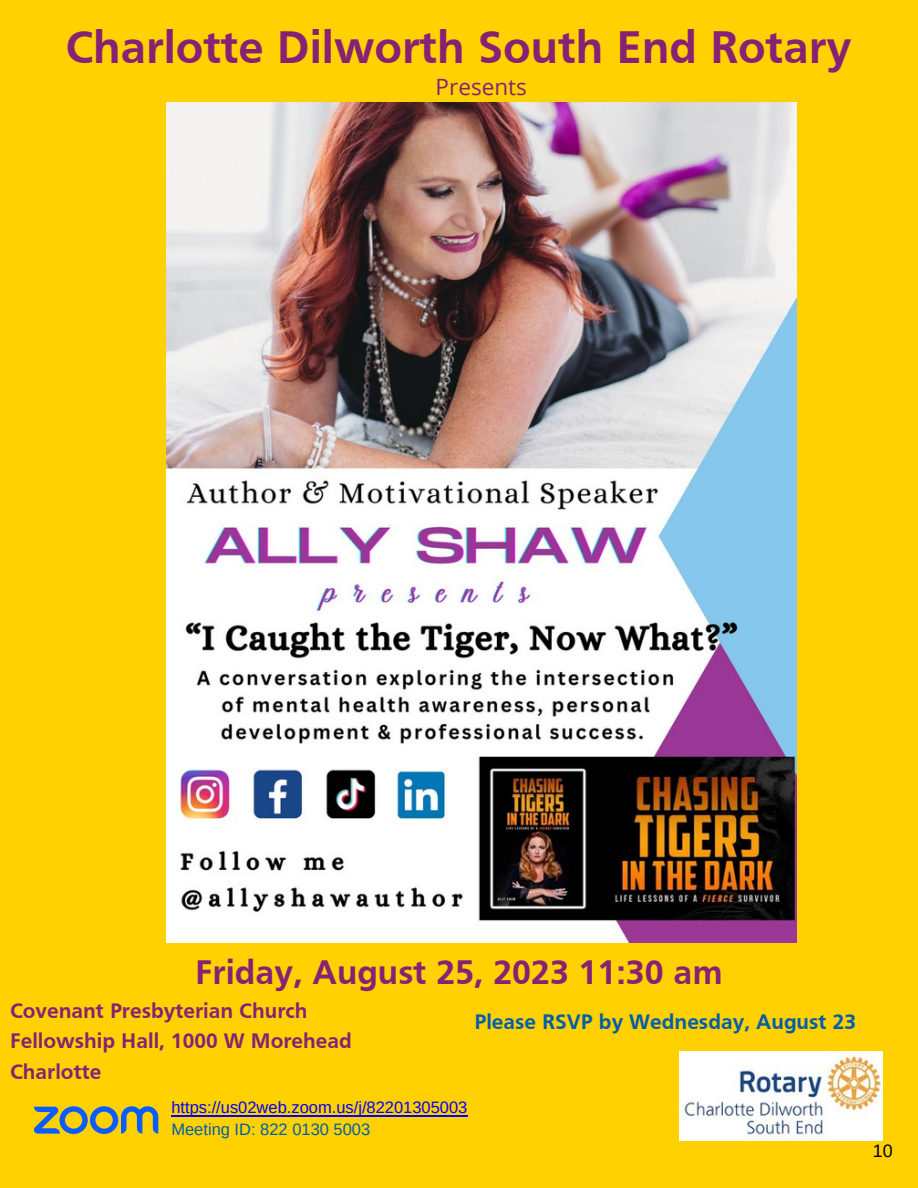
<style>
.page{position:relative;width:918px;height:1188px;background:#ffd100}
.page>*{position:absolute;margin:0;border:0;box-sizing:border-box;transform-origin:0 0}
.t1{font:700 47.25px "Frutiger";color:#872175}
.t2{font:700 35.25px "Frutiger";color:#872175}
.t3{font:22.5px "Open Sans";color:#872175}
.t4{font:700 21.75px/30.3px "Frutiger";color:#872175}
.t5{font:700 21.75px "Frutiger";color:#005daa}
.t6{font:18px "Arimo";color:#000}
.t7{font:16.5px/21.3px "Arimo";color:#00f}
.s1{color:#005daa}
</style>
<div class="page">
<img style="left:166px;top:102px;width:630px;height:841px">
<img style="left:679px;top:1052px;width:204px;height:88px">
<svg style="left:34px;top:1106px;width:124px;height:28px"></svg>
<hr style="left:171px;top:1115px;width:278px;height:1px;background:#00f">
<svg style="left:449px;top:1115px;width:19px;height:1px"></svg>
<p class="t1" style="left:66px;top:29px;width:788px">Charlotte Dilworth South End Rotary</p>
<p class="t3" style="left:436px;top:71px;width:93px">Presents</p>
<p class="t2" style="left:195px;top:958px;width:529px">Friday, August 25, 2023 11:30 am</p>
<p class="t4" style="left:10px;top:997px;width:343px">Covenant Presbyterian Church<br>Fellowship Hall, 1000 W Morehead<br>Charlotte</p>
<p class="t5" style="left:474px;top:1013px;width:383px">Please RSVP by Wednesday, August 23</p>
<p class="t7" style="left:171px;top:1097px;width:298px">https://us02web.zoom.us/j/82201305003<br><span class="s1">Meeting ID: 822 0130 5003</span></p>
<p class="t6" style="left:873px;top:1141px;width:22px">10</p>
</div>
